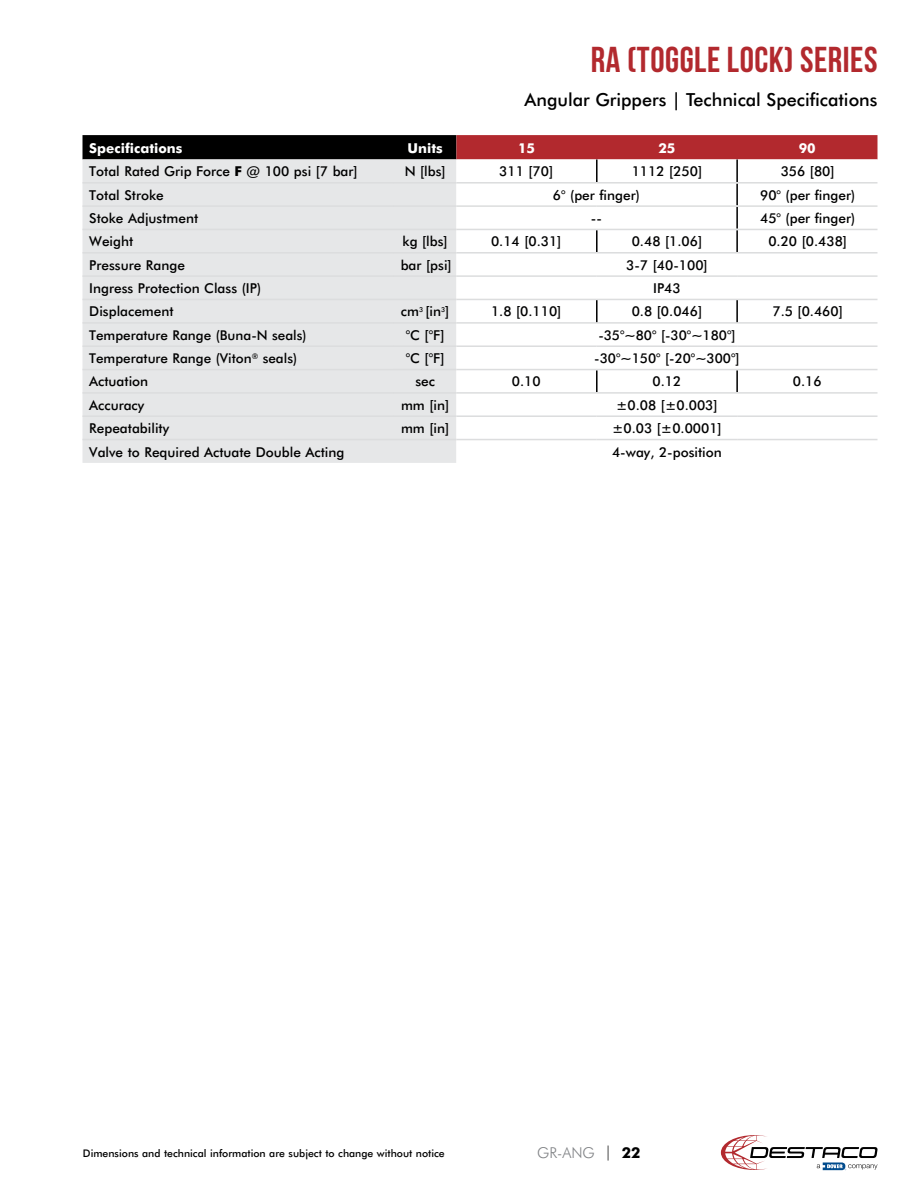
<style>
.page{position:relative;width:918px;height:1188px;background:#fff}
.page>*{position:absolute;margin:0;border:0;box-sizing:border-box;transform-origin:0 0}
.t1{font:36px "Bebas DSC";letter-spacing:.015em;color:#b2292e}
.t2{font:500 18px "Futura BT";color:#000}
.t3{font:300 15px "Futura BT";color:#808285}
.t4{font:500 13.65px "Futura BT";color:#000}
.t5{font:700 13.65px "Futura BT";color:#fff}
.t6{font:500 13.5px "Futura BT";color:#000}
.t7{font:500 10.5px "Futura BT";color:#000}
.s1{font-weight:700}
.s2{color:#000}
.s3{font-weight:700;color:#000}
</style>
<div class="page">
<svg style="left:82px;top:135px;width:796px;height:24px;background:#5f1719"></svg>
<div style="left:82px;top:159px;width:374px;height:304px;background:#e6e7e8"></div>
<svg style="left:456px;top:159px;width:422px;height:282px"></svg>
<hr style="left:596px;top:159px;width:2px;height:23px;background:#000">
<hr style="left:736px;top:159px;width:2px;height:23px;background:#000">
<hr style="left:736px;top:184px;width:2px;height:21px;background:#000">
<hr style="left:736px;top:207px;width:2px;height:22px;background:#000">
<hr style="left:596px;top:230px;width:2px;height:22px;background:#000">
<hr style="left:736px;top:230px;width:2px;height:22px;background:#000">
<hr style="left:596px;top:370px;width:2px;height:22px;background:#000">
<hr style="left:736px;top:370px;width:2px;height:22px;background:#000">
<hr style="left:82px;top:182px;width:312px;height:2px;background:#dcddde">
<hr style="left:394px;top:182px;width:62px;height:2px;background:#dcddde">
<hr style="left:456px;top:182px;width:141px;height:2px;background:#dcddde">
<hr style="left:597px;top:182px;width:140px;height:2px;background:#dcddde">
<hr style="left:737px;top:182px;width:140px;height:2px;background:#dcddde">
<hr style="left:82px;top:205px;width:312px;height:2px;background:#dcddde">
<hr style="left:394px;top:205px;width:62px;height:2px;background:#dcddde">
<hr style="left:456px;top:205px;width:141px;height:2px;background:#dcddde">
<hr style="left:597px;top:205px;width:140px;height:2px;background:#dcddde">
<hr style="left:737px;top:205px;width:140px;height:2px;background:#dcddde">
<hr style="left:82px;top:229px;width:312px;height:1px;background:#dcddde">
<hr style="left:394px;top:229px;width:62px;height:1px;background:#dcddde">
<hr style="left:456px;top:229px;width:141px;height:1px;background:#dcddde">
<hr style="left:597px;top:229px;width:140px;height:1px;background:#dcddde">
<hr style="left:737px;top:229px;width:140px;height:1px;background:#dcddde">
<hr style="left:82px;top:252px;width:312px;height:2px;background:#dcddde">
<hr style="left:394px;top:252px;width:62px;height:2px;background:#dcddde">
<hr style="left:456px;top:252px;width:141px;height:2px;background:#dcddde">
<hr style="left:597px;top:252px;width:140px;height:2px;background:#dcddde">
<hr style="left:737px;top:252px;width:140px;height:2px;background:#dcddde">
<hr style="left:82px;top:275px;width:312px;height:2px;background:#dcddde">
<hr style="left:394px;top:275px;width:62px;height:2px;background:#dcddde">
<hr style="left:456px;top:275px;width:141px;height:2px;background:#dcddde">
<hr style="left:597px;top:275px;width:140px;height:2px;background:#dcddde">
<hr style="left:737px;top:275px;width:140px;height:2px;background:#dcddde">
<hr style="left:82px;top:299px;width:312px;height:1px;background:#dcddde">
<hr style="left:394px;top:299px;width:62px;height:1px;background:#dcddde">
<hr style="left:456px;top:299px;width:141px;height:1px;background:#dcddde">
<hr style="left:597px;top:299px;width:140px;height:1px;background:#dcddde">
<hr style="left:737px;top:299px;width:140px;height:1px;background:#dcddde">
<hr style="left:394px;top:369px;width:62px;height:1px;background:#dcddde">
<hr style="left:82px;top:392px;width:312px;height:2px;background:#dcddde">
<hr style="left:394px;top:392px;width:62px;height:2px;background:#dcddde">
<hr style="left:456px;top:392px;width:141px;height:2px;background:#dcddde">
<hr style="left:597px;top:392px;width:140px;height:2px;background:#dcddde">
<hr style="left:737px;top:392px;width:140px;height:2px;background:#dcddde">
<hr style="left:82px;top:415px;width:312px;height:2px;background:#dcddde">
<hr style="left:394px;top:415px;width:62px;height:2px;background:#dcddde">
<hr style="left:456px;top:415px;width:141px;height:2px;background:#dcddde">
<hr style="left:597px;top:415px;width:140px;height:2px;background:#dcddde">
<hr style="left:737px;top:415px;width:140px;height:2px;background:#dcddde">
<hr style="left:82px;top:322px;width:312px;height:2px;background:#dcddde">
<hr style="left:394px;top:322px;width:62px;height:2px;background:#dcddde">
<hr style="left:456px;top:322px;width:141px;height:2px;background:#dcddde">
<hr style="left:597px;top:322px;width:140px;height:2px;background:#dcddde">
<hr style="left:737px;top:322px;width:140px;height:2px;background:#dcddde">
<hr style="left:82px;top:345px;width:312px;height:2px;background:#dcddde">
<hr style="left:394px;top:345px;width:62px;height:2px;background:#dcddde">
<hr style="left:456px;top:345px;width:141px;height:2px;background:#dcddde">
<hr style="left:597px;top:345px;width:140px;height:2px;background:#dcddde">
<hr style="left:737px;top:345px;width:140px;height:2px;background:#dcddde">
<hr style="left:82px;top:369px;width:312px;height:1px;background:#dcddde">
<hr style="left:456px;top:369px;width:141px;height:1px;background:#dcddde">
<hr style="left:597px;top:369px;width:140px;height:1px;background:#dcddde">
<hr style="left:737px;top:369px;width:140px;height:1px;background:#dcddde">
<hr style="left:596px;top:300px;width:2px;height:22px;background:#000">
<hr style="left:736px;top:300px;width:2px;height:22px;background:#000">
<hr style="left:82px;top:439px;width:312px;height:1px;background:#dcddde">
<hr style="left:394px;top:439px;width:62px;height:1px;background:#dcddde">
<hr style="left:456px;top:439px;width:141px;height:1px;background:#dcddde">
<hr style="left:597px;top:439px;width:140px;height:1px;background:#dcddde">
<hr style="left:737px;top:439px;width:140px;height:1px;background:#dcddde">
<svg style="left:721px;top:1135px;width:157px;height:35px"></svg>
<h1 class="t1" style="left:591px;top:40px;width:288px">RA (TOGGLE LOCK) SERIES</h1>
<h2 class="t2" style="left:525px;top:88px;width:354px">Angular Grippers | Technical Specifications</h2>
<p class="t5" style="left:89px;top:140px;width:95px">Specifications</p>
<p class="t5" style="left:408px;top:140px;width:37px">Units</p>
<p class="t5" style="left:518px;top:140px;width:19px">15</p>
<p class="t5" style="left:658px;top:140px;width:19px">25</p>
<p class="t5" style="left:799px;top:140px;width:19px">90</p>
<p class="t4" style="left:89px;top:163px;width:270px">Total Rated Grip Force <span class="s1">F</span> @ 100 psi [7 bar]</p>
<p class="t4" style="left:405px;top:163px;width:43px">N [lbs]</p>
<p class="t4" style="left:499px;top:163px;width:55px">311 [70]</p>
<p class="t4" style="left:632px;top:163px;width:72px">1112 [250]</p>
<p class="t4" style="left:781px;top:163px;width:55px">356 [80]</p>
<p class="t4" style="left:89px;top:187px;width:76px">Total Stroke</p>
<p class="t4" style="left:553px;top:187px;width:88px">6° (per finger)</p>
<p class="t4" style="left:760px;top:187px;width:97px">90° (per finger)</p>
<p class="t4" style="left:89px;top:210px;width:110px">Stoke Adjustment</p>
<p class="t4" style="left:591px;top:210px;width:13px">--</p>
<p class="t4" style="left:760px;top:210px;width:97px">45° (per finger)</p>
<p class="t4" style="left:89px;top:233px;width:46px">Weight</p>
<p class="t4" style="left:403px;top:233px;width:47px">kg [lbs]</p>
<p class="t4" style="left:491px;top:233px;width:72px">0.14 [0.31]</p>
<p class="t4" style="left:632px;top:233px;width:72px">0.48 [1.06]</p>
<p class="t4" style="left:768px;top:233px;width:80px">0.20 [0.438]</p>
<p class="t4" style="left:89px;top:257px;width:97px">Pressure Range</p>
<p class="t4" style="left:401px;top:257px;width:52px">bar [psi]</p>
<p class="t4" style="left:626px;top:257px;width:83px">3-7 [40-100]</p>
<p class="t4" style="left:89px;top:280px;width:173px">Ingress Protection Class (IP)</p>
<p class="t4" style="left:653px;top:280px;width:29px">IP43</p>
<p class="t4" style="left:89px;top:303px;width:86px">Displacement</p>
<p class="t4" style="left:401px;top:303px;width:50px">cm<sup>3</sup> [in<sup>3</sup>]</p>
<p class="t4" style="left:491px;top:303px;width:72px">1.8 [0.110]</p>
<p class="t4" style="left:632px;top:303px;width:72px">0.8 [0.046]</p>
<p class="t4" style="left:772px;top:303px;width:72px">7.5 [0.460]</p>
<p class="t6" style="left:89px;top:327px;width:219px">Temperature Range (Buna-N seals)</p>
<p class="t4" style="left:406px;top:327px;width:40px">°C [°F]</p>
<p class="t6" style="left:598px;top:327px;width:139px">-35°~80° [-30°~180°]</p>
<p class="t6" style="left:89px;top:350px;width:210px">Temperature Range (Viton<sup>®</sup> seals)</p>
<p class="t4" style="left:406px;top:350px;width:40px">°C [°F]</p>
<p class="t6" style="left:594px;top:350px;width:147px">-30°~150° [-20°~300°]</p>
<p class="t4" style="left:89px;top:373px;width:61px">Actuation</p>
<p class="t4" style="left:415px;top:373px;width:21px">sec</p>
<p class="t4" style="left:512px;top:373px;width:30px">0.10</p>
<p class="t4" style="left:653px;top:373px;width:30px">0.12</p>
<p class="t4" style="left:793px;top:373px;width:30px">0.16</p>
<p class="t4" style="left:89px;top:397px;width:56px">Accuracy</p>
<p class="t4" style="left:401px;top:397px;width:50px">mm [in]</p>
<p class="t4" style="left:616px;top:397px;width:103px">±0.08 [±0.003]</p>
<p class="t4" style="left:89px;top:420px;width:81px">Repeatability</p>
<p class="t4" style="left:401px;top:420px;width:50px">mm [in]</p>
<p class="t4" style="left:612px;top:420px;width:111px">±0.03 [±0.0001]</p>
<p class="t4" style="left:89px;top:444px;width:257px">Valve to Required Actuate Double Acting</p>
<p class="t4" style="left:612px;top:444px;width:111px">4-way, 2-position</p>
<p class="t7" style="left:83px;top:1147px;width:363px">Dimensions and technical information are subject to change without notice</p>
<p class="t3" style="left:537px;top:1144px;width:105px">GR-ANG <span class="s2">|</span> <span class="s3">22</span></p>
</div>
